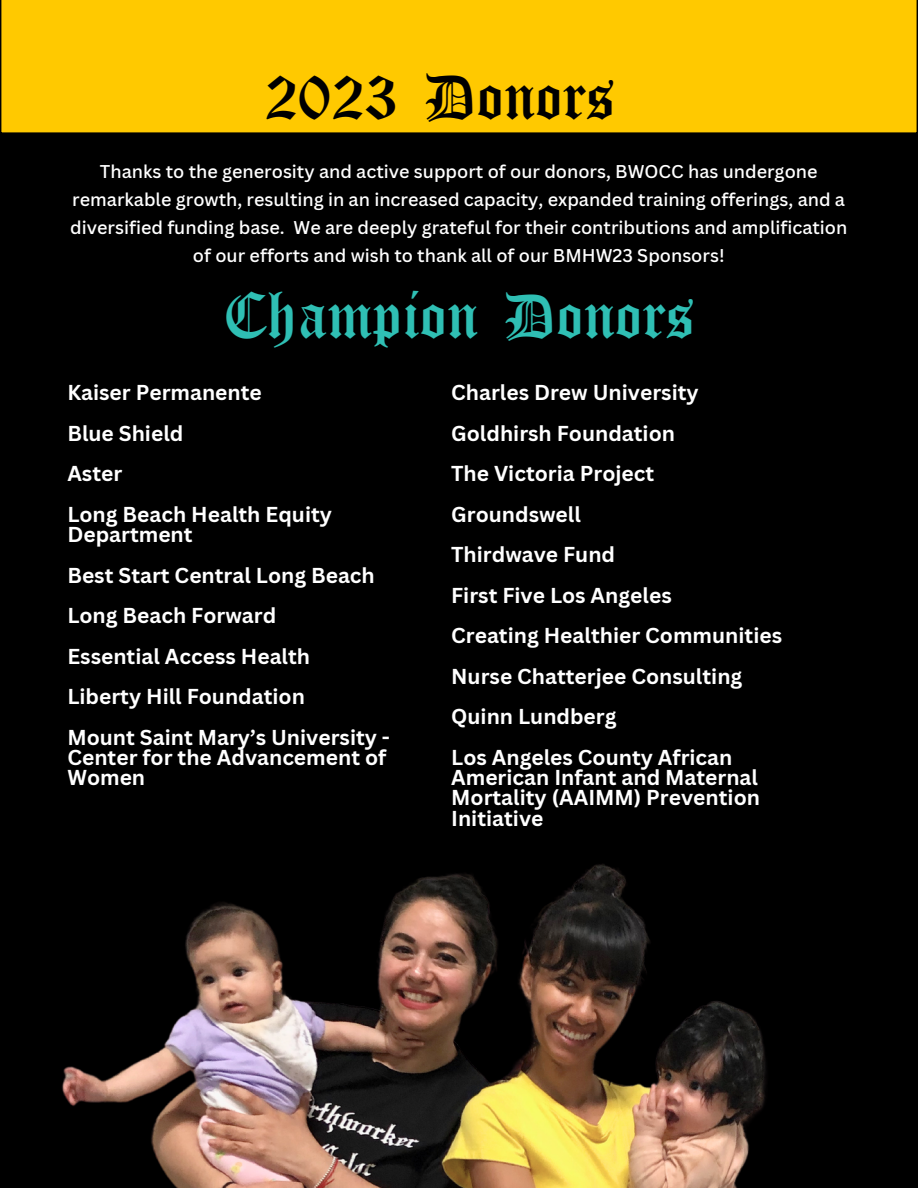
<style>
.page{position:relative;width:918px;height:1188px;background:#000}
.page>*{position:absolute;margin:0;border:0;box-sizing:border-box;transform-origin:0 0}
.t1{font:48px "Old English Five";color:#2fbfb4}
.t2{font:48px "Old English Five";color:#000}
.t3{font:700 21px/20.2px "Canva Sans";color:#fff}
.t4{font:500 18px/28.2px "Canva Sans";color:#fff;text-align:center}
</style>
<div class="page">
<div style="left:1px;top:0;width:916px;height:133px;background:#ffc900"></div>
<img style="left:62px;top:864px;width:704px;height:324px">
<p class="t2" style="left:265px;top:74px;width:352px">2023 Donors</p>
<p class="t4" style="left:70px;top:157px;width:779px">Thanks to the generosity and active support of our donors, BWOCC has undergone remarkable growth, resulting in an increased capacity, expanded training offerings, and a diversified funding base. We are deeply grateful for their contributions and amplification of our efforts and wish to thank all of our BMHW23 Sponsors!</p>
<p class="t1" style="left:223px;top:294px;width:473px">Champion Donors</p>
<p class="t3" style="left:451px;top:382px;width:249px">Charles Drew University</p>
<p class="t3" style="left:451px;top:423px;width:225px">Goldhirsh Foundation</p>
<p class="t3" style="left:451px;top:463px;width:205px">The Victoria Project</p>
<p class="t3" style="left:451px;top:504px;width:131px">Groundswell</p>
<p class="t3" style="left:451px;top:544px;width:165px">Thirdwave Fund</p>
<p class="t3" style="left:451px;top:585px;width:222px">First Five Los Angeles</p>
<p class="t3" style="left:451px;top:625px;width:332px">Creating Healthier Communities</p>
<p class="t3" style="left:451px;top:666px;width:293px">Nurse Chatterjee Consulting</p>
<p class="t3" style="left:451px;top:706px;width:167px">Quinn Lundberg</p>
<p class="t3" style="left:451px;top:747px;width:310px">Los Angeles County African<br>American Infant and Maternal<br>Mortality (AAIMM) Prevention<br>Initiative</p>
<p class="t3" style="left:67px;top:382px;width:196px">Kaiser Permanente</p>
<p class="t3" style="left:67px;top:423px;width:117px">Blue Shield</p>
<p class="t3" style="left:67px;top:463px;width:56px">Aster</p>
<p class="t3" style="left:67px;top:504px;width:266px">Long Beach Health Equity<br>Department</p>
<p class="t3" style="left:67px;top:564px;width:309px">Best Start Central Long Beach</p>
<p class="t3" style="left:67px;top:605px;width:210px">Long Beach Forward</p>
<p class="t3" style="left:67px;top:645px;width:244px">Essential Access Health</p>
<p class="t3" style="left:67px;top:686px;width:239px">Liberty Hill Foundation</p>
<p class="t3" style="left:67px;top:726px;width:324px">Mount Saint Mary’s University -</p>
<p class="t3" style="left:67px;top:747px;width:320px">Center for the Advancement of<br>Women</p>
</div>
